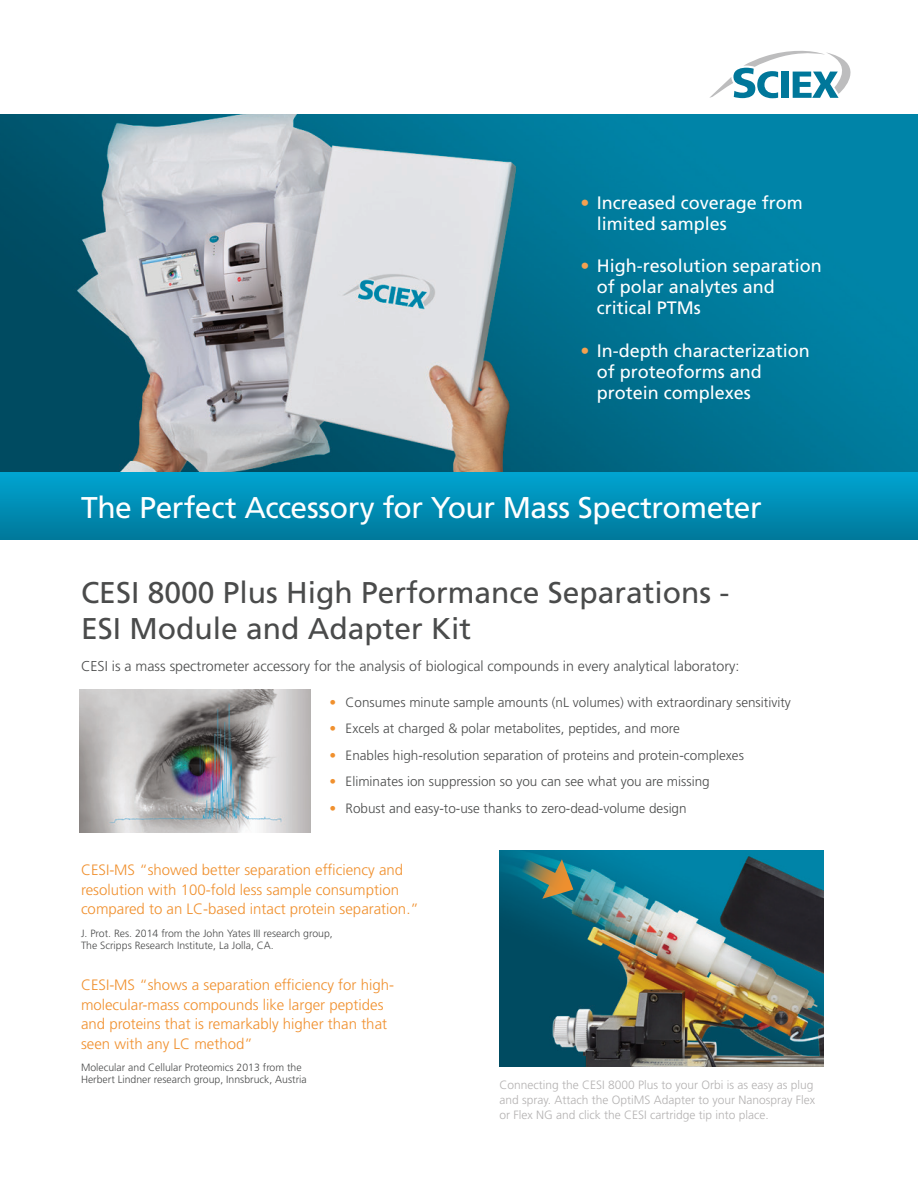
<style>
.page{position:relative;width:918px;height:1188px;background:#fff}
.page>*{position:absolute;margin:0;border:0;box-sizing:border-box;transform-origin:0 0}
.subhead_orange_lg{font:30px/36px "Frutiger LT Std";color:#4a4b4b}
.t1{font:30px "Frutiger LT Std";letter-spacing:-.015em;color:#fff}
.cvr_bullets{font:18px/21px "Frutiger LT Std";color:#fff}
.quote{font:300 15px/19.5px "Frutiger LT Std";color:#f0902e}
.Body_9_5_14{font:300 14.25px "Frutiger LT Std";color:#4a4b4b}
.Bullets{font:300 13.5px "Frutiger LT Std";color:#4a4b4b}
.figure_captions{font:300 12px/15px "Frutiger LT Std";color:#b4b2b2}
.quote_ref{font:300 10.5px/12px "Frutiger LT Std";color:#4a4b4b}
.s1{color:#f4a150}
.s2{color:#f0902e}
</style>
<div class="page">
<img style="left:0;top:114px;width:918px;height:358px">
<div style="left:0;top:472px;width:918px;height:68px;background:linear-gradient(to bottom,#00a5d1,#00799b)"></div>
<svg style="left:709px;top:51px;width:141px;height:47px"></svg>
<img style="left:500px;top:850px;width:324px;height:216px">
<svg style="left:506px;top:850px;width:73px;height:51px;background:#30787b"></svg>
<img style="left:80px;top:689px;width:230px;height:144px">
<p class="cvr_bullets" style="left:597px;top:192px;width:208px;text-indent:-16px"><span class="s1">•</span> Increased coverage from limited samples</p>
<p class="cvr_bullets" style="left:597px;top:256px;width:227px;text-indent:-16px"><span class="s1">•</span> High-resolution separation of polar analytes and critical PTMs</p>
<p class="cvr_bullets" style="left:597px;top:340px;width:215px;text-indent:-16px"><span class="s1">•</span> In-depth characterization of proteoforms and protein complexes</p>
<p class="t1" style="left:81px;top:489px;width:682px">The Perfect Accessory for Your Mass Spectrometer</p>
<p class="subhead_orange_lg" style="left:81px;top:575px;width:650px">CESI 8000 Plus High Performance Separations -<br>ESI Module and Adapter Kit</p>
<p class="Body_9_5_14" style="left:81px;top:658px;width:660px">CESI is a mass spectrometer accessory for the analysis of biological compounds in every analytical laboratory:</p>
<p class="Bullets" style="left:329px;top:694px;width:463px"><span class="s2">•</span> Consumes minute sample amounts (nL volumes) with extraordinary sensitivity</p>
<p class="Bullets" style="left:329px;top:721px;width:352px"><span class="s2">•</span> Excels at charged &amp; polar metabolites, peptides, and more</p>
<p class="Bullets" style="left:329px;top:747px;width:416px"><span class="s2">•</span> Enables high-resolution separation of proteins and protein-complexes</p>
<p class="Bullets" style="left:329px;top:774px;width:382px"><span class="s2">•</span> Eliminates ion suppression so you can see what you are missing</p>
<p class="Bullets" style="left:329px;top:801px;width:359px"><span class="s2">•</span> Robust and easy-to-use thanks to zero-dead-volume design</p>
<p class="quote" style="left:81px;top:861px;width:339px">CESI-MS “showed better separation efficiency and resolution with 100-fold less sample consumption compared to an LC-based intact protein separation.”</p>
<p class="quote_ref" style="left:81px;top:928px;width:253px">J. Prot. Res. 2014 from the John Yates III research group,<br>The Scripps Research Institute, La Jolla, CA.</p>
<p class="quote" style="left:81px;top:975px;width:315px">CESI-MS “shows a separation efficiency for high&shy;molecular-mass compounds like larger peptides and proteins that is remarkably higher than that seen with any LC method”</p>
<p class="quote_ref" style="left:81px;top:1062px;width:227px">Molecular and Cellular Proteomics 2013 from the<br>Herbert Lindner research group, Innsbruck, Austria</p>
<p class="figure_captions" style="left:500px;top:1078px;width:317px">Connecting the CESI 8000 Plus to your Orbi is as easy as plug and spray. Attach the OptiMS Adapter to your Nanospray Flex or Flex NG and click the CESI cartridge tip into place.</p>
</div>
